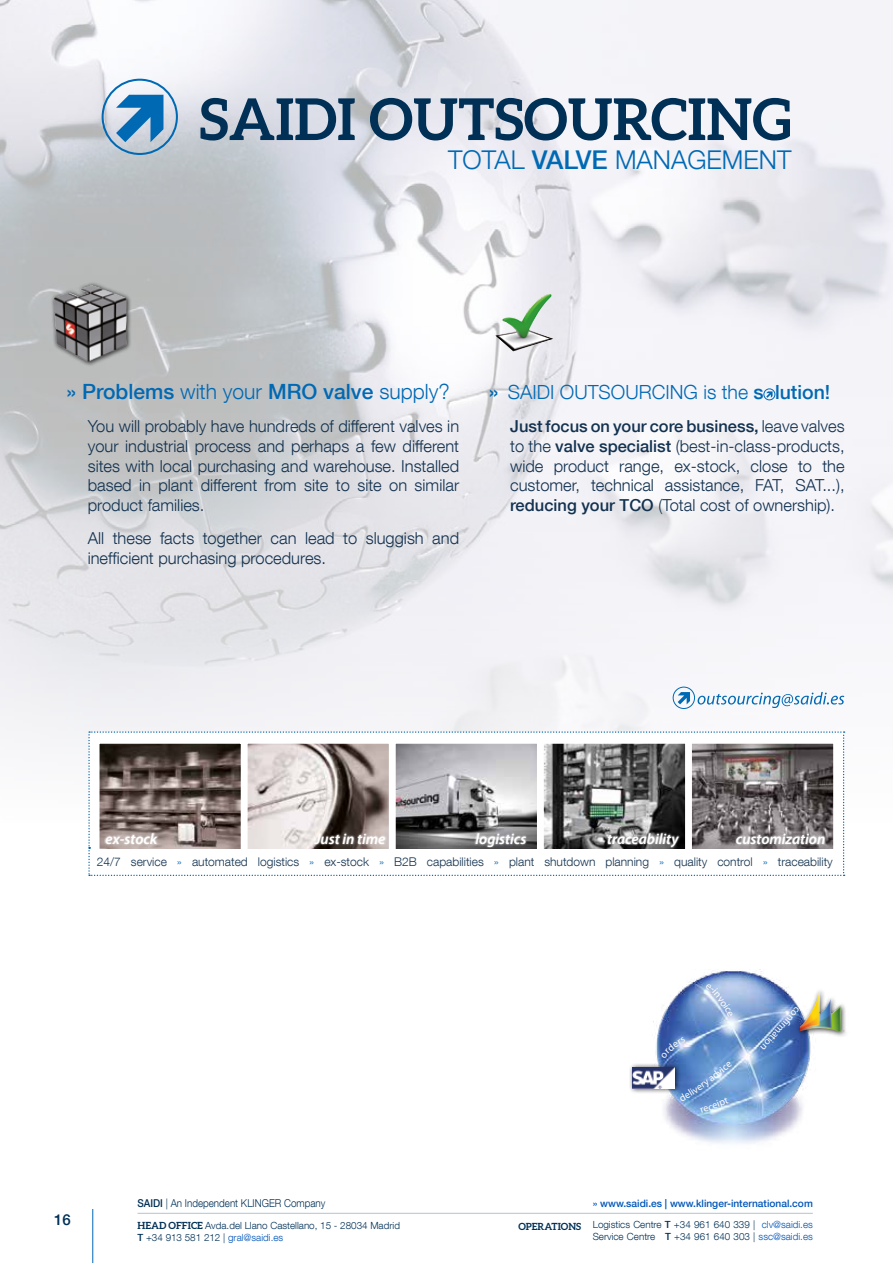
<style>
.page{position:relative;width:893px;height:1263px;background:#fff}
.page>*{position:absolute;margin:0;border:0;box-sizing:border-box;transform-origin:0 0}
.t1{font:700 57.6px "Aleo";color:#003056}
.t2{font:300 25.8px "Helvetica Neue LT Com";color:#0069b4}
.t3{font:500 21px "Helvetica Neue LT Com";color:#0069b4}
.t4{font:300 19.5px "Helvetica Neue LT Com";color:#0069b4}
.t5{font:300 16.5px/19.8px "Helvetica Neue LT Com";color:#133250;text-align:justify}
.t6{font:italic 600 15px "Myriad Pro";color:#fff}
.t7{font:500 15px "Helvetica Neue LT Com";color:#003056}
.t8{font:300 12px "Helvetica Neue LT Com";color:#133250}
.t9{font:300 10.8px "Helvetica Neue LT Com";color:#003056;scale:.91 1}
.t10{font:500 10.2px "Helvetica Neue LT Com";color:#0055b8}
.t11{font:10.05px "Myriad Pro";color:#fff}
.t12{font:300 9.9px/11.9px "Helvetica Neue LT Com";color:#003056}
.t13{font:700 9.9px "Aleo";color:#003056}
.s1{font-weight:500}
.s2{font-weight:300}
.s3{font-weight:500;font-size:21px}
.s4{color:#0069b4}
.s5{font-family:"Aleo";font-weight:700}
.s6{color:#0055b8}
</style>
<div class="page">
<hr style="left:92px;top:1209px;width:1px;height:54px;background:#0069b4">
<hr style="left:137px;top:1213px;width:676px;height:1px;background:#758fa4">
<img style="left:0;top:0;width:893px;height:743px">
<svg style="left:88px;top:731px;width:757px;height:145px"></svg>
<img style="left:249px;top:745px;width:138px;height:103px">
<div style="left:245px;top:741px;width:146px;height:111px;border:3px solid #fff"></div>
<div style="left:313px;top:832px;width:74px;height:13px;background:#fff;opacity:.75"></div>
<img style="left:397px;top:745px;width:139px;height:103px">
<div style="left:393px;top:741px;width:147px;height:111px;border:3px solid #fff"></div>
<div style="left:474px;top:831px;width:54px;height:17px;background:#fff;opacity:.75"></div>
<img style="left:545px;top:745px;width:139px;height:103px">
<div style="left:541px;top:741px;width:147px;height:111px;border:3px solid #fff"></div>
<div style="left:606px;top:831px;width:75px;height:18px;background:#fff;opacity:.75"></div>
<img style="left:693px;top:745px;width:139px;height:103px">
<div style="left:689px;top:741px;width:147px;height:111px;border:3px solid #fff"></div>
<div style="left:734px;top:832px;width:92px;height:13px;background:#fff;opacity:.75"></div>
<img style="left:101px;top:745px;width:138px;height:103px">
<div style="left:97px;top:741px;width:146px;height:111px;border:3px solid #fff"></div>
<div style="left:104px;top:831px;width:56px;height:14px;background:#fff;opacity:.75"></div>
<img style="left:653px;top:969px;width:158px;height:175px">
<div style="left:796px;top:988px;width:53px;height:49px;background:#000;opacity:.75"></div>
<img style="left:800px;top:991px;width:44px;height:41px">
<div style="left:629px;top:1063px;width:52px;height:31px;background:#000;opacity:.75"></div>
<img style="left:633px;top:1067px;width:28px;height:21px">
<div style="left:764px;top:389px;width:11px;height:11px;border:1px solid #0069b4;border-radius:50%"></div>
<svg style="left:766px;top:391px;width:7px;height:7px"></svg>
<div style="left:51px;top:282px;width:81px;height:85px;background:#000;opacity:.75"></div>
<img style="left:54px;top:285px;width:73px;height:77px">
<img style="left:495px;top:294px;width:58px;height:58px">
<svg style="left:698px;top:692px;width:146px;height:16px"></svg>
<div style="left:673px;top:687px;width:22px;height:22px;border:1px solid #0069b4;border-radius:50%"></div>
<svg style="left:678px;top:692px;width:12px;height:12px"></svg>
<div style="left:102px;top:79px;width:76px;height:76px;border:2px solid #0069b4;border-radius:50%"></div>
<svg style="left:116px;top:95px;width:47px;height:47px"></svg>
<svg style="left:760px;top:1039px;width:11px;height:10px"></svg>
<svg style="left:661px;top:1037px;width:71px;height:67px"></svg>
<svg style="left:705px;top:983px;width:28px;height:34px"></svg>
<h1 class="t1" style="left:199px;top:86px;width:593px">SAIDI OUTSOURCING</h1>
<h2 class="t2" style="left:448px;top:144px;width:345px">TOTAL <span class="s1">VALVE</span> MANAGEMENT</h2>
<p class="t3" style="left:66px;top:379px;width:385px">» Problems <span class="s2">with your</span> MRO valve <span class="s2">supply?</span></p>
<p class="t5" style="left:88px;top:416px;width:373px">You will probably have hundreds of different valves in your industrial process and perhaps a few different sites with local purchasing and warehouse. Installed based in plant different from site to site on similar product families.</p>
<p class="t5" style="left:88px;top:528px;width:373px">All these facts together can lead to sluggish and inefficient purchasing procedures.</p>
<p class="t4" style="left:489px;top:381px;width:343px"><span class="s3">»</span> SAIDI OUTSOURCING is the <span class="s1">s lution!</span></p>
<p class="t5" style="left:510px;top:416px;width:336px"><span class="s1">Just focus on your core business,</span> leave valves to the <span class="s1">valve specialist</span> (best-in-class-products, wide product range, ex-stock, close to the customer, technical assistance, FAT, SAT...), <span class="s1">reducing your TCO</span> (Total cost of ownership).</p>
<p class="t6" style="left:106px;top:829px;width:53px">ex-stock</p>
<p class="t6" style="left:315px;top:829px;width:72px">Just in time</p>
<p class="t6" style="left:475px;top:829px;width:52px">logistics</p>
<p class="t6" style="left:607px;top:829px;width:73px">traceability</p>
<p class="t6" style="left:736px;top:829px;width:91px">customization</p>
<p class="t8" style="left:97px;top:854px;width:737px">24/7 service <span class="s4">»</span> automated logistics <span class="s4">»</span> ex-stock <span class="s4">»</span> B2B capabilities <span class="s4">»</span> plant shutdown planning <span class="s4">»</span> quality control <span class="s4">»</span> traceability</p>
<p class="t7" style="left:54px;top:1210px;width:18px">16</p>
<p class="t11" style="left:698px;top:1104px;width:27px;rotate:-20deg">receip</p>
<p class="t11" style="left:803px;top:1012px;width:22px;rotate:131deg">conf</p>
<p class="t11" style="left:790px;top:1028px;width:24px;rotate:132deg">mr ati</p>
<p class="t9" style="left:137px;top:1197px;width:208px"><span class="s1">SAIDI</span> | An Independent KLINGER Company</p>
<p class="t12" style="left:137px;top:1219px;width:264px"><span class="s5">HEAD OFFICE</span> Avda.del Llano Castellano, 15 - 28034 Madrid<br><span class="s1">T</span> +34 913 581 212 | <span class="s6">gral@saidi.es</span></p>
<p class="t12" style="left:593px;top:1218px;width:222px">Logistics Centre <span class="s1">T</span> +34 961 640 339 | <span class="s6">clv@saidi.es<br></span>Service Centre <span class="s1">T</span> +34 961 640 303 | <span class="s6">ssc@saidi.es</span></p>
<p class="t10" style="left:593px;top:1197px;width:222px">» www.saidi.es | www.klinger-international.com</p>
<p class="t13" style="left:518px;top:1220px;width:64px">OPERATIONS</p>
</div>
